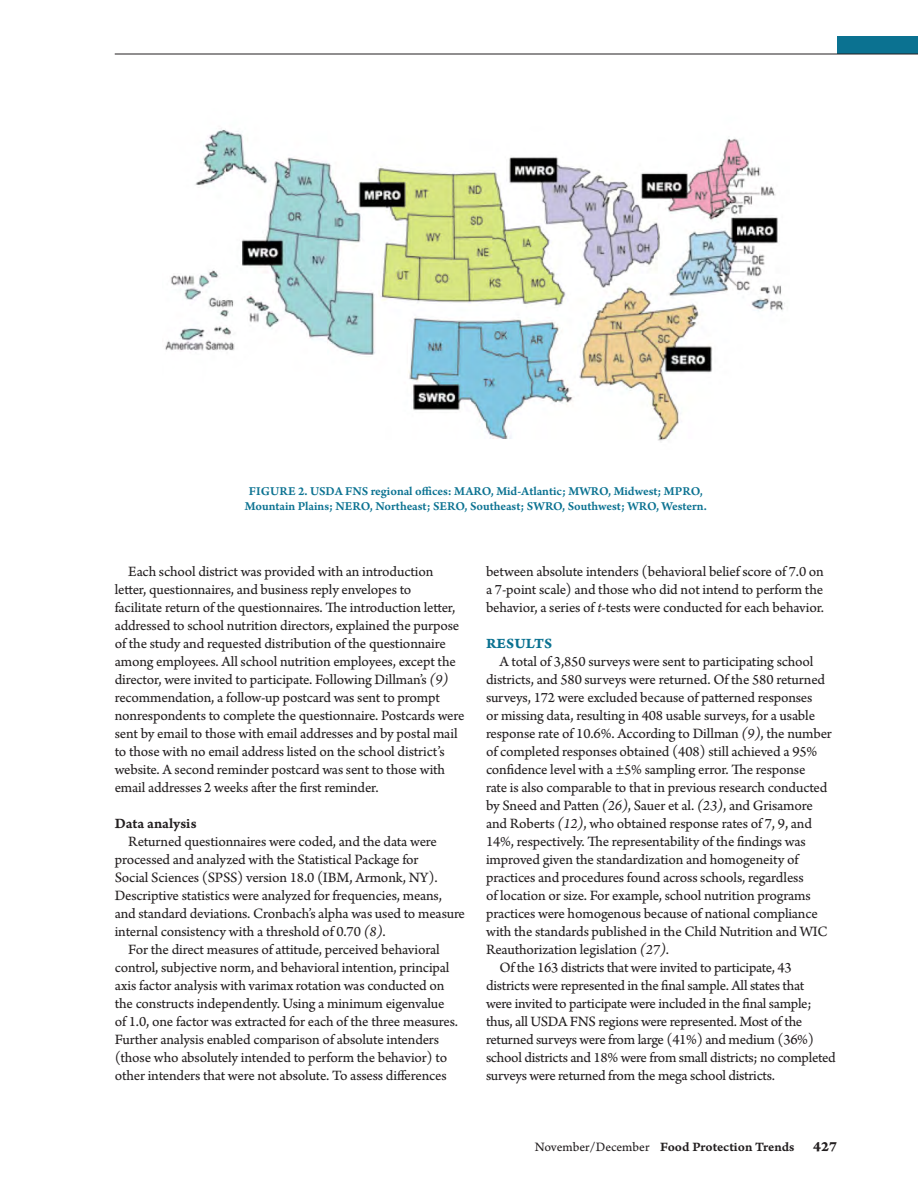
<style>
.page{position:relative;width:918px;height:1188px;background:#fff}
.page>*{position:absolute;margin:0;border:0;box-sizing:border-box;transform-origin:0 0}
.Body_Copy{font:15px/18px "Arno Pro Sm Text";letter-spacing:-.015em;color:#231f20}
.Secondary_Headers_in{font:15px "Arno Pro Smbd Caption";letter-spacing:-.005em;color:#231f20}
.Headers_in_Article{font:15px "Arno Pro Bold Caption";letter-spacing:.01em;color:#0b7291}
.t1{font:13.5px "Arno Pro Smbd Caption";letter-spacing:-.005em;color:#231f20}
.Figure_Legends{font:12.75px/15px "Arno Pro Smbd Sm Text";color:#0b7291;text-align:center}
.s1{font-family:"Arno Pro Italic Sm Text"}
.s2{font-family:"Arno Pro Sm Text"}
.s3{font-family:"Arno Pro Bold Caption";font-size:15px}
</style>
<div class="page">
<img style="left:165px;top:130px;width:620px;height:312px">
<div style="left:837px;top:36px;width:81px;height:18px;background:#0b7291"></div>
<hr style="left:115px;top:54px;width:803px;height:1px;background:#231f20">
<p class="Figure_Legends" style="left:245px;top:484px;width:463px">FIGURE 2. USDA FNS regional offices: MARO, Mid-Atlantic; MWRO, Midwest; MPRO,<br>Mountain Plains; NERO, Northeast; SERO, Southeast; SWRO, Southwest; WRO, Western.</p>
<p class="Body_Copy" style="left:115px;top:563px;width:351px;text-indent:14px">Each school district was provided with an introduction letter, questionnaires, and business reply envelopes to<br>facilitate return of the questionnaires. The introduction letter, addressed to school nutrition directors, explained the purpose of the study and requested distribution of the questionnaire among employees. All school nutrition employees, except the director, were invited to participate. Following Dillman’s <span class="s1">(9) </span>recommendation, a follow-up postcard was sent to prompt nonrespondents to complete the questionnaire. Postcards were sent by email to those with email addresses and by postal mail to those with no email address listed on the school district’s website. A second reminder postcard was sent to those with email addresses 2 weeks after the first reminder.</p>
<p class="Secondary_Headers_in" style="left:115px;top:815px;width:83px">Data analysis</p>
<p class="Body_Copy" style="left:115px;top:833px;width:352px;text-indent:14px">Returned questionnaires were coded, and the data were processed and analyzed with the Statistical Package for<br>Social Sciences (SPSS) version 18.0 (IBM, Armonk, NY).<br>Descriptive statistics were analyzed for frequencies, means, and standard deviations. Cronbach’s alpha was used to measure internal consistency with a threshold of 0.70 <span class="s1">(8)</span>.</p>
<p class="Body_Copy" style="left:115px;top:941px;width:345px;text-indent:14px">For the direct measures of attitude, perceived behavioral control, subjective norm, and behavioral intention, principal axis factor analysis with varimax rotation was conducted on the constructs independently. Using a minimum eigenvalue of 1.0, one factor was extracted for each of the three measures.<br>Further analysis enabled comparison of absolute intenders (those who absolutely intended to perform the behavior) to other intenders that were not absolute. To assess differences</p>
<p class="Body_Copy" style="left:486px;top:563px;width:340px;text-align:justify">between absolute intenders (behavioral belief score of 7.0 on a 7-point scale) and those who did not intend to perform the behavior, a series of <span class="s1">t</span>-tests were conducted for each behavior.</p>
<p class="Headers_in_Article" style="left:486px;top:634px;width:68px">RESULTS</p>
<p class="Body_Copy" style="left:486px;top:653px;width:347px;text-indent:14px">A total of 3,850 surveys were sent to participating school districts, and 580 surveys were returned. Of the 580 returned surveys, 172 were excluded because of patterned responses<br>or missing data, resulting in 408 usable surveys, for a usable response rate of 10.6%. According to Dillman <span class="s1">(9)</span>, the number of completed responses obtained (408) still achieved a 95% confidence level with a ±5% sampling error. The response<br>rate is also comparable to that in previous research conducted by Sneed and Patten <span class="s1">(26)</span>, Sauer et al. <span class="s1">(23)</span>, and Grisamore and Roberts <span class="s1">(12)</span>, who obtained response rates of 7, 9, and 14%, respectively. The representability of the findings was improved given the standardization and homogeneity of practices and procedures found across schools, regardless<br>of location or size. For example, school nutrition programs practices were homogenous because of national compliance with the standards published in the Child Nutrition and WIC Reauthorization legislation <span class="s1">(27)</span>.</p>
<p class="Body_Copy" style="left:486px;top:959px;width:351px;text-indent:14px">Of the 163 districts that were invited to participate, 43 districts were represented in the final sample. All states that<br>were invited to participate were included in the final sample; thus, all USDA FNS regions were represented. Most of the returned surveys were from large (41%) and medium (36%) school districts and 18% were from small districts; no completed surveys were returned from the mega school districts.</p>
<p class="t1" style="left:535px;top:1139px;width:304px"><span class="s2">November/December</span> Food Protection Trends <span class="s3">427</span></p>
</div>
